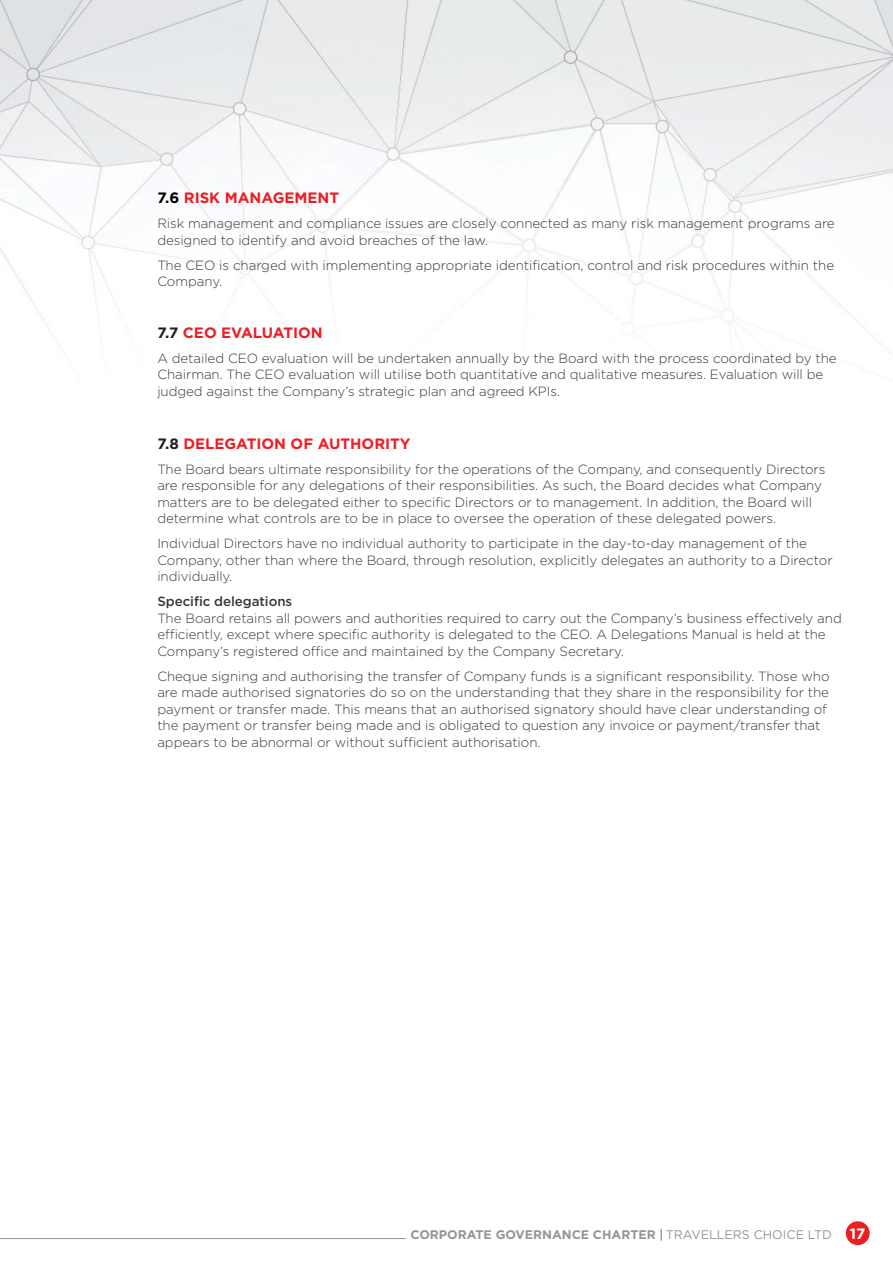
<style>
.page{position:relative;width:893px;height:1263px;background:#fff}
.page>*{position:absolute;margin:0;border:0;box-sizing:border-box;transform-origin:0 0}
.t1{font:700 15px "Gotham";color:#ed1d24}
.t2{font:300 13.35px/16.5px "Gotham";letter-spacing:-.005em;color:#393839}
.t3{font:500 13.35px "Gotham";letter-spacing:-.005em;color:#393839}
.t4{font:700 12.45px "Gotham";color:#939598}
.s1{color:#000}
.s2{color:#231f20}
.s3{font-weight:400;color:#58595b}
.s4{font-weight:400}
.s5{font-size:15px;color:#fff}
</style>
<div class="page">
<img style="left:0;top:0;width:893px;height:348px">
<div style="left:846px;top:1221px;width:24px;height:24px;background:#ed1d24;border-radius:50%"></div>
<hr style="left:0;top:1238px;width:406px;height:1px;background:#939598">
<p class="t1" style="left:157px;top:188px;width:183px"><span class="s1">7.6</span> RISK MANAGEMENT</p>
<p class="t2" style="left:157px;top:215px;width:679px">Risk management and compliance issues are closely connected as many risk management programs are designed to identify and avoid breaches of the law.</p>
<p class="t2" style="left:157px;top:257px;width:678px">The CEO is charged with implementing appropriate identification, control and risk procedures within the<br>Company.</p>
<p class="t1" style="left:157px;top:323px;width:167px"><span class="s2">7.7</span> CEO EVALUATION</p>
<p class="t2" style="left:157px;top:350px;width:681px">A detailed CEO evaluation will be undertaken annually by the Board with the process coordinated by the<br>Chairman. The CEO evaluation will utilise both quantitative and qualitative measures. Evaluation will be judged against the Company’s strategic plan and agreed KPIs.</p>
<p class="t1" style="left:157px;top:434px;width:255px"><span class="s2">7.8</span> DELEGATION OF AUTHORITY</p>
<p class="t2" style="left:157px;top:461px;width:670px">The Board bears ultimate responsibility for the operations of the Company, and consequently Directors are responsible for any delegations of their responsibilities. As such, the Board decides what Company matters are to be delegated either to specific Directors or to management. In addition, the Board will determine what controls are to be in place to oversee the operation of these delegated powers.</p>
<p class="t2" style="left:157px;top:535px;width:677px">Individual Directors have no individual authority to participate in the day-to-day management of the<br>Company, other than where the Board, through resolution, explicitly delegates an authority to a Director individually.</p>
<p class="t3" style="left:157px;top:593px;width:136px">Specific delegations</p>
<p class="t2" style="left:157px;top:610px;width:686px">The Board retains all powers and authorities required to carry out the Company’s business effectively and efficiently, except where specific authority is delegated to the CEO. A Delegations Manual is held at the<br>Company’s registered office and maintained by the Company Secretary.</p>
<p class="t2" style="left:157px;top:668px;width:674px">Cheque signing and authorising the transfer of Company funds is a significant responsibility. Those who are made authorised signatories do so on the understanding that they share in the responsibility for the payment or transfer made. This means that an authorised signatory should have clear understanding of the payment or transfer being made and is obligated to question any invoice or payment/transfer that appears to be abnormal or without sufficient authorisation.</p>
<p class="t4" style="left:410px;top:1226px;width:457px">CORPORATE GOVERNANCE CHARTER <span class="s3">|</span> <span class="s4">TRAVELLERS CHOICE LTD</span> <span class="s5">17</span></p>
</div>
